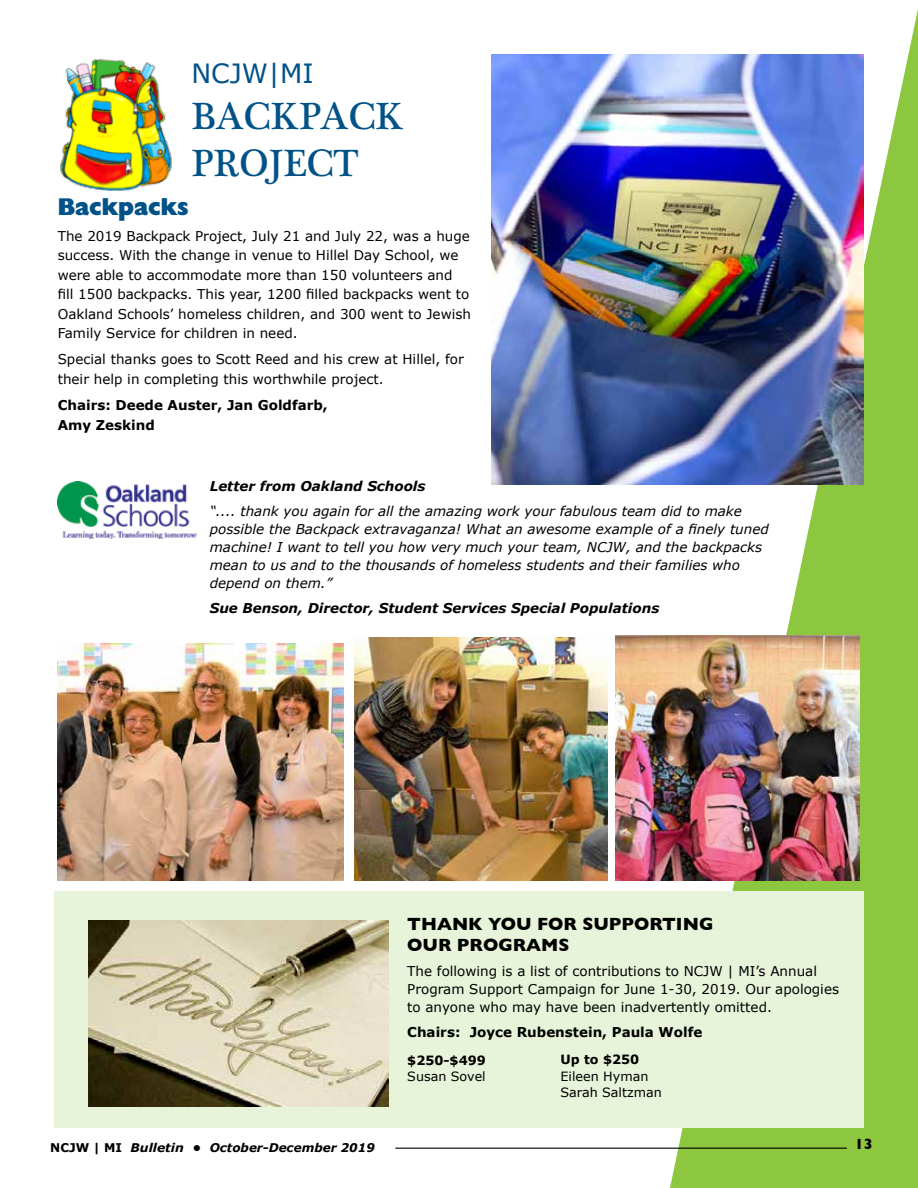
<style>
.page{position:relative;width:918px;height:1188px;background:#fff}
.page>*{position:absolute;margin:0;border:0;box-sizing:border-box;transform-origin:0 0}
.t1{font:38.85px/46.7px "Plantagenet Cherokee";color:#005288}
.t2{font:26.55px "Verdana";color:#005288}
.t3{font:24px "Gill Sans Extra Bold Display";color:#005288}
.t4{font:700 18px/21.6px "Gill Sans";color:#000}
.t5{font:700 15px "Gill Sans";color:#000}
.t6{font:13.5px/19.5px "Verdana";color:#000}
.t7{font:italic 13.5px/18px "Verdana";color:#000}
.t8{font:italic 700 13.5px "Verdana";color:#000}
.t9{font:700 13.5px/19.5px "Verdana";color:#000}
.t10{font:12.75px/16.4px "Verdana";color:#000}
.t11{font:700 12.75px "Verdana";color:#000}
.t12{font:italic 700 12px "Verdana";color:#000}
.s1{font-style:normal}
</style>
<div class="page">
<svg style="left:670px;top:9px;width:248px;height:1179px;fill:#8dc63f"></svg>
<hr style="left:395px;top:1148px;width:452px;height:1px;background:#000">
<div style="left:54px;top:892px;width:810px;height:236px;background:#e8f4d9"></div>
<img style="left:60px;top:59px;width:112px;height:132px">
<img style="left:88px;top:921px;width:300px;height:186px">
<img style="left:491px;top:54px;width:373px;height:431px">
<img style="left:616px;top:636px;width:243px;height:244px">
<img style="left:355px;top:638px;width:253px;height:242px">
<img style="left:57px;top:644px;width:287px;height:236px">
<img style="left:58px;top:481px;width:138px;height:57px">
<h2 class="t2" style="left:191px;top:56px;width:124px">NCJW|MI</h2>
<h1 class="t1" style="left:191px;top:94px;width:214px">BACKPACK<br>PROJECT</h1>
<h3 class="t3" style="left:58px;top:192px;width:133px">Backpacks</h3>
<p class="t6" style="left:58px;top:226px;width:415px">The 2019 Backpack Project, July 21 and July 22, was a huge success. With the change in venue to Hillel Day School, we were able to accommodate more than 150 volunteers and fill 1500 backpacks. This year, 1200 filled backpacks went to Oakland Schools’ homeless children, and 300 went to Jewish Family Service for children in need.</p>
<p class="t6" style="left:58px;top:350px;width:408px">Special thanks goes to Scott Reed and his crew at Hillel, for their help in completing this worthwhile project.</p>
<p class="t9" style="left:58px;top:396px;width:272px">Chairs: Deede Auster, Jan Goldfarb,<br>Amy Zeskind</p>
<p class="t8" style="left:210px;top:478px;width:217px">Letter from Oakland Schools</p>
<p class="t7" style="left:210px;top:502px;width:561px">“.... thank you again for all the amazing work your fabulous team did to make possible the Backpack extravaganza! What an awesome example of a finely tuned machine! I want to tell you how very much your team, NCJW, and the backpacks mean to us and to the thousands of homeless students and their families who depend on them.”</p>
<p class="t8" style="left:210px;top:599px;width:451px">Sue Benson, Director, Student Services Special Populations</p>
<h3 class="t4" style="left:407px;top:912px;width:308px">THANK YOU FOR SUPPORTING<br>OUR PROGRAMS</h3>
<p class="t6" style="left:407px;top:962px;width:433px;line-height:18px">The following is a list of contributions to NCJW | MI’s Annual<br>Program Support Campaign for June 1-30, 2019. Our apologies to anyone who may have been inadvertently omitted.</p>
<p class="t9" style="left:407px;top:1022px;width:297px">Chairs: Joyce Rubenstein, Paula Wolfe</p>
<p class="t11" style="left:560px;top:1051px;width:80px">Up to $250</p>
<p class="t10" style="left:560px;top:1068px;width:103px">Eileen Hyman<br>Sarah Saltzman</p>
<p class="t11" style="left:407px;top:1052px;width:80px">$250-$499</p>
<p class="t10" style="left:407px;top:1068px;width:80px">Susan Sovel</p>
<p class="t12" style="left:50px;top:1140px;width:326px"><span class="s1">NCJW | MI</span> Bulletin • October-December 2019</p>
<p class="t5" style="left:855px;top:1132px;width:19px">13</p>
</div>
